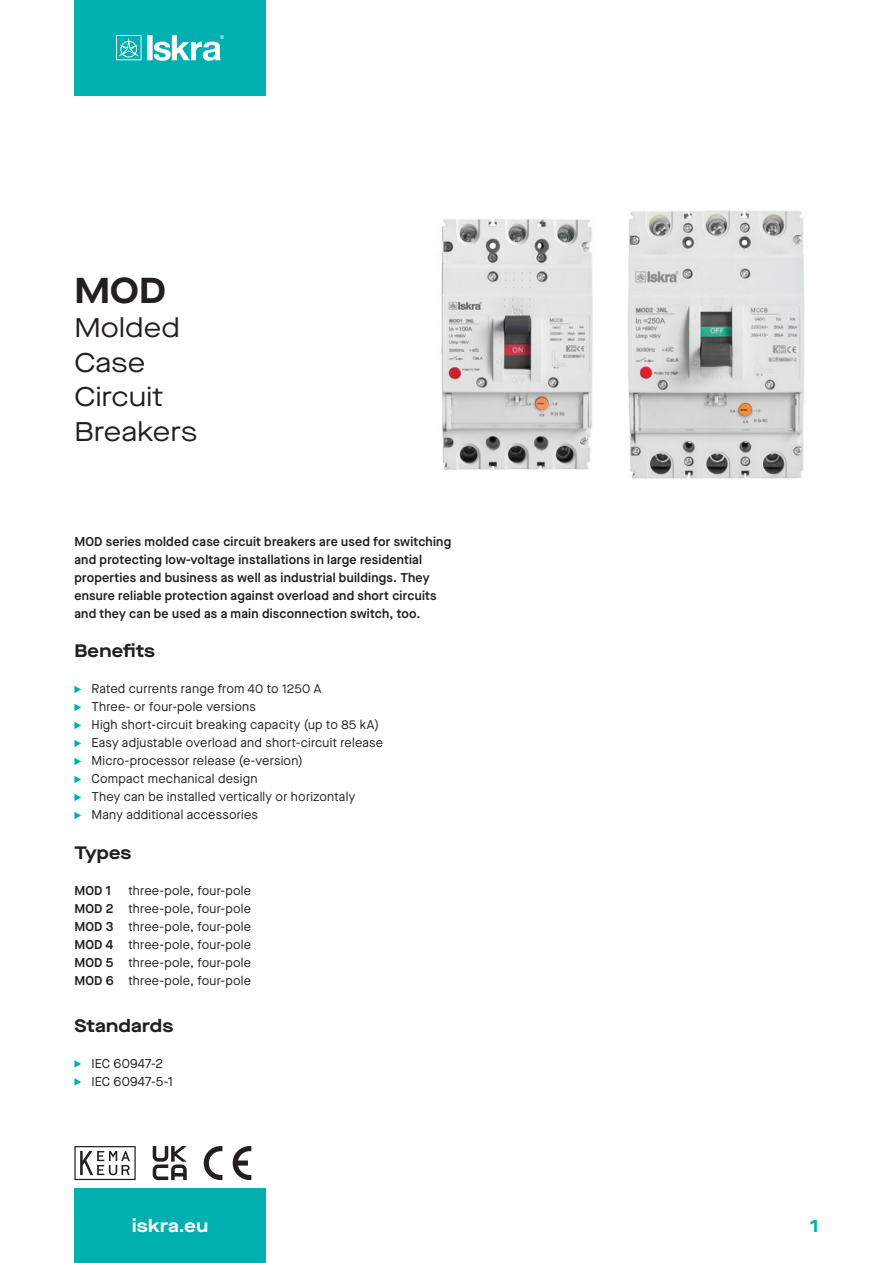
<style>
.page{position:relative;width:893px;height:1263px;background:#fff}
.page>*{position:absolute;margin:0;border:0;box-sizing:border-box;transform-origin:0 0}
.t1{font:700 expanded 36px "Maison Neue";color:#231f20}
.t2{font:expanded 27px "Maison Neue";letter-spacing:.01em;color:#231f20}
.t3{font:700 expanded 18px "Maison Neue";letter-spacing:.01em;color:#231f20}
.t4{font:700 expanded 18px "Maison Neue";letter-spacing:.015em;color:#fff}
.t5{font:700 expanded 18px "Maison Neue";color:#00b0b0}
.t6{font:12.75px "Maison Neue";letter-spacing:.02em;color:#231f20}
.t7{font:600 12.75px "Maison Neue";letter-spacing:.015em;color:#231f20}
.s1{font-weight:600}
</style>
<div class="page">
<div style="left:74px;top:1188px;width:192px;height:75px;background:#00b0b0"></div>
<div style="left:74px;top:0;width:192px;height:96px;background:#00b0b0"></div>
<svg style="left:116px;top:35px;width:108px;height:26px"></svg>
<svg style="left:74px;top:1146px;width:62px;height:34px"></svg>
<svg style="left:153px;top:1146px;width:34px;height:34px"></svg>
<svg style="left:204px;top:1146px;width:18px;height:34px"></svg>
<svg style="left:233px;top:1146px;width:18px;height:34px"></svg>
<img style="left:441px;top:219px;width:152px;height:251px">
<img style="left:628px;top:210px;width:177px;height:269px">
<svg style="left:74px;top:686px;width:7px;height:7px"></svg>
<svg style="left:74px;top:704px;width:7px;height:7px"></svg>
<svg style="left:74px;top:722px;width:7px;height:7px"></svg>
<svg style="left:74px;top:740px;width:7px;height:7px"></svg>
<svg style="left:74px;top:758px;width:7px;height:7px"></svg>
<svg style="left:74px;top:776px;width:7px;height:7px"></svg>
<svg style="left:74px;top:794px;width:7px;height:7px"></svg>
<svg style="left:74px;top:812px;width:7px;height:7px"></svg>
<svg style="left:74px;top:1060px;width:7px;height:8px"></svg>
<svg style="left:74px;top:1078px;width:7px;height:8px"></svg>
<p class="t1" style="left:74px;top:264px;width:93px">MOD</p>
<p class="t2" style="left:74px;top:310px;width:107px">Molded</p>
<p class="t2" style="left:74px;top:344px;width:72px">Case</p>
<p class="t2" style="left:74px;top:379px;width:91px">Circuit</p>
<p class="t2" style="left:74px;top:413px;width:124px">Breakers</p>
<p class="t7" style="left:74px;top:533px;width:378px">MOD series molded case circuit breakers are used for switching</p>
<p class="t7" style="left:74px;top:551px;width:349px">and protecting low-voltage installations in large residential</p>
<p class="t7" style="left:74px;top:569px;width:357px">properties and business as well as industrial buildings. They</p>
<p class="t7" style="left:74px;top:587px;width:363px">ensure reliable protection against overload and short circuits</p>
<p class="t7" style="left:74px;top:605px;width:348px">and they can be used as a main disconnection switch, too.</p>
<p class="t3" style="left:74px;top:638px;width:82px">Benefits</p>
<p class="t6" style="left:92px;top:680px;width:231px">Rated currents range from 40 to 1250 A</p>
<p class="t6" style="left:92px;top:698px;width:166px">Three- or four-pole versions</p>
<p class="t6" style="left:92px;top:716px;width:289px">High short-circuit breaking capacity (up to 85 kA)</p>
<p class="t6" style="left:92px;top:734px;width:293px">Easy adjustable overload and short-circuit release</p>
<p class="t6" style="left:92px;top:752px;width:213px">Micro-processor release (e-version)</p>
<p class="t6" style="left:92px;top:770px;width:167px">Compact mechanical design</p>
<p class="t6" style="left:92px;top:788px;width:265px">They can be installed vertically or horizontaly</p>
<p class="t6" style="left:92px;top:806px;width:168px">Many additional accessories</p>
<p class="t3" style="left:74px;top:840px;width:59px">Types</p>
<p class="t7" style="left:74px;top:881px;width:38px">MOD 1</p>
<p class="t6" style="left:128px;top:882px;width:124px">three-pole, four-pole</p>
<p class="t6" style="left:74px;top:900px;width:178px"><span class="s1">MOD 2</span> three-pole, four-pole</p>
<p class="t6" style="left:74px;top:918px;width:178px"><span class="s1">MOD 3</span> three-pole, four-pole</p>
<p class="t6" style="left:74px;top:936px;width:178px"><span class="s1">MOD 4</span> three-pole, four-pole</p>
<p class="t6" style="left:74px;top:954px;width:178px"><span class="s1">MOD 5</span> three-pole, four-pole</p>
<p class="t6" style="left:74px;top:972px;width:178px"><span class="s1">MOD 6</span> three-pole, four-pole</p>
<p class="t3" style="left:74px;top:1012px;width:100px">Standards</p>
<p class="t6" style="left:92px;top:1055px;width:73px">IEC 60947-2</p>
<p class="t6" style="left:92px;top:1073px;width:83px">IEC 60947-5-1</p>
<h3 class="t4" style="left:132px;top:1213px;width:78px">iskra.eu</h3>
<h3 class="t5" style="left:810px;top:1213px;width:10px">1</h3>
</div>
